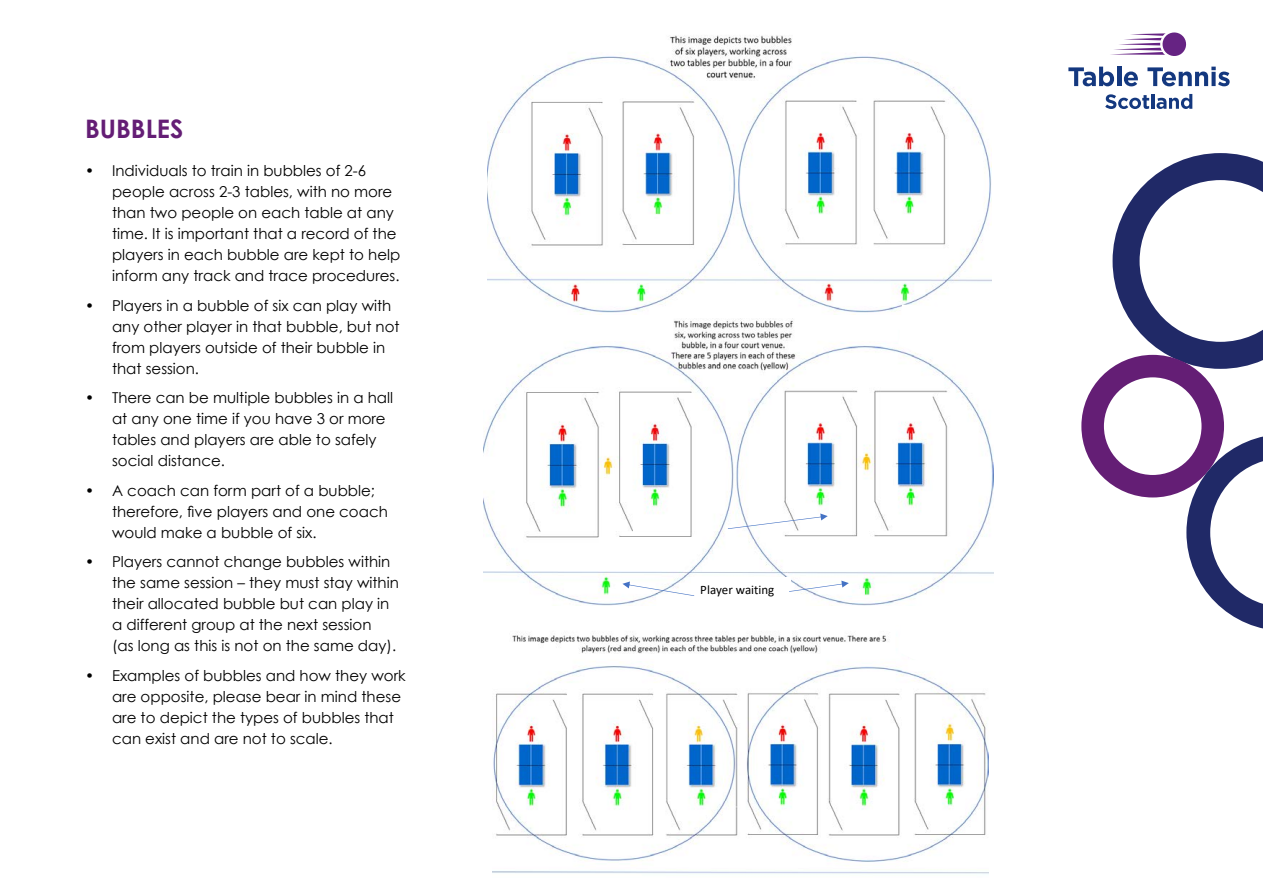
<style>
.page{position:relative;width:1263px;height:893px;background:#fff}
.page>*{position:absolute;margin:0;border:0;box-sizing:border-box;transform-origin:0 0}
.t1{font:700 25.5px "Century Gothic";color:#641e75}
.t2{font:15px/21px "Century Gothic";color:#000}
.t3{font:12.9px "Calibri";color:#000}
</style>
<div class="page">
<svg style="left:1068px;top:67px;width:46px;height:19px"></svg>
<hr style="left:1117px;top:67px;width:4px;height:19px;background:#14387f">
<svg style="left:1124px;top:72px;width:14px;height:14px"></svg>
<svg style="left:1147px;top:67px;width:82px;height:19px"></svg>
<svg style="left:1105px;top:94px;width:44px;height:15px"></svg>
<hr style="left:1151px;top:94px;width:3px;height:15px;background:#14387f">
<svg style="left:1156px;top:94px;width:36px;height:15px"></svg>
<svg style="left:1110px;top:32px;width:77px;height:24px"></svg>
<img style="left:487px;top:35px;width:504px;height:279px">
<img style="left:483px;top:318px;width:511px;height:288px">
<img style="left:492px;top:633px;width:496px;height:241px">
<svg style="left:728px;top:513px;width:100px;height:16px"></svg>
<div style="left:691px;top:577px;width:100px;height:43px;background:#fff"></div>
<svg style="left:789px;top:581px;width:60px;height:11px"></svg>
<svg style="left:622px;top:581px;width:72px;height:15px"></svg>
<svg style="left:898px;top:35px;width:93px;height:48px"></svg>
<svg style="left:898px;top:304px;width:96px;height:70px"></svg>
<svg style="left:898px;top:633px;width:90px;height:49px"></svg>
<svg style="left:1112px;top:153px;width:151px;height:216px"></svg>
<div style="left:1081px;top:355px;width:143px;height:142px;border:22px solid #641e75;border-radius:50%"></div>
<svg style="left:1186px;top:434px;width:77px;height:195px"></svg>
<h1 class="t1" style="left:85px;top:113px;width:100px">BUBBLES</h1>
<p class="t2" style="left:112px;top:160px;width:290px;text-indent:-27px">• Individuals to train in bubbles of 2-6 people across 2-3 tables, with no more than two people on each table at any time. It is important that a record of the players in each bubble are kept to help inform any track and trace procedures.</p>
<p class="t2" style="left:112px;top:295px;width:289px;text-indent:-27px">• Players in a bubble of six can play with any other player in that bubble, but not from players outside of their bubble in that session.</p>
<p class="t2" style="left:112px;top:387px;width:283px;text-indent:-27px">• There can be multiple bubbles in a hall at any one time if you have 3 or more tables and players are able to safely social distance.</p>
<p class="t2" style="left:112px;top:480px;width:277px;text-indent:-27px">• A coach can form part of a bubble; therefore, five players and one coach would make a bubble of six.</p>
<p class="t2" style="left:112px;top:551px;width:288px;text-indent:-27px">• Players cannot change bubbles within the same session – they must stay within their allocated bubble but can play in a different group at the next session<br>(as long as this is not on the same day).</p>
<p class="t2" style="left:112px;top:665px;width:295px;text-indent:-27px">• Examples of bubbles and how they work are opposite, please bear in mind these are to depict the types of bubbles that can exist and are not to scale.</p>
<p class="t3" style="left:700px;top:581px;width:75px">Player waiting</p>
</div>
